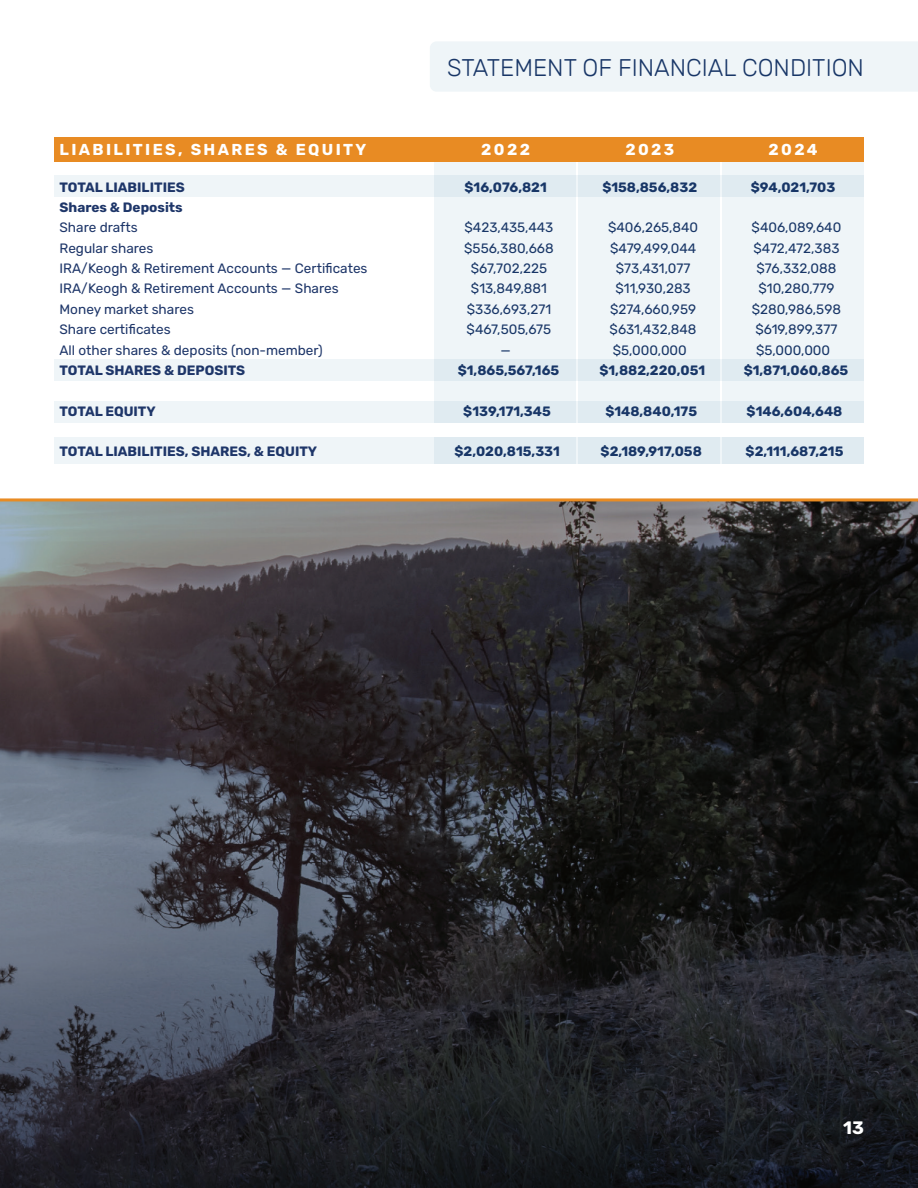
<style>
.page{position:relative;width:918px;height:1188px;background:#fff}
.page>*{position:absolute;margin:0;border:0;box-sizing:border-box;transform-origin:0 0}
.t1{font:300 24px "Rubik";color:#183667}
.t2{font:700 18px "Rubik";color:#fff}
.t3{font:700 15.9px "Rubik";letter-spacing:.15em;color:#fff}
.t4{font:13.5px/20.4px "Rubik";color:#183667;text-align:center}
.t5{font:13.5px/20.4px "Rubik";color:#1e3669}
.t6{font:700 13.5px "Rubik";color:#183667}
.t7{font:700 13.5px/20.4px "Rubik";color:#1e3669}
</style>
<div class="page">
<div style="left:430px;top:42px;width:488px;height:50px;background:#eff5f8"></div>
<img style="left:0;top:501px;width:918px;height:687px">
<hr style="left:0;top:498px;width:918px;height:3px;background:#e88b23">
<div style="left:434px;top:138px;width:141px;height:285px;background:#eff5f8"></div>
<div style="left:578px;top:138px;width:142px;height:285px;background:#eff5f8"></div>
<div style="left:722px;top:138px;width:142px;height:285px;background:#eff5f8"></div>
<div style="left:54px;top:438px;width:810px;height:26px;background:#eff5f8"></div>
<div style="left:578px;top:437px;width:141px;height:26px;background:#e0ebf1"></div>
<div style="left:434px;top:437px;width:141px;height:26px;background:#e0ebf1"></div>
<div style="left:722px;top:437px;width:142px;height:26px;background:#e0ebf1"></div>
<div style="left:54px;top:401px;width:810px;height:21px;background:linear-gradient(to right,#f2f7fa,#dce8ef)"></div>
<div style="left:54px;top:359px;width:810px;height:22px;background:linear-gradient(to right,#f2f7fa,#dce8ef)"></div>
<div style="left:54px;top:176px;width:810px;height:21px;background:linear-gradient(to right,#f2f7fa,#dce8ef)"></div>
<div style="left:54px;top:138px;width:810px;height:24px;background:#e88b23"></div>
<p class="t3" style="left:60px;top:141px;width:308px">LIABILITIES, SHARES &amp; EQUITY</p>
<p class="t7" style="left:60px;top:177px;width:127px">TOTAL LIABILITIES<br>Shares &amp; Deposits</p>
<p class="t5" style="left:60px;top:218px;width:310px">Share drafts<br>Regular shares<br>IRA/Keogh &amp; Retirement Accounts — Certificates<br>IRA/Keogh &amp; Retirement Accounts — Shares<br>Money market shares<br>Share certificates<br>All other shares &amp; deposits (non-member)</p>
<p class="t7" style="left:60px;top:360px;width:187px">TOTAL SHARES &amp; DEPOSITS</p>
<p class="t7" style="left:60px;top:401px;width:98px">TOTAL EQUITY</p>
<p class="t7" style="left:60px;top:442px;width:259px">TOTAL LIABILITIES, SHARES, &amp; EQUITY</p>
<h1 class="t1" style="left:447px;top:55px;width:418px">STATEMENT OF FINANCIAL CONDITION</h1>
<p class="t3" style="left:481px;top:141px;width:50px">2022</p>
<p class="t6" style="left:465px;top:179px;width:84px">$16,076,821</p>
<p class="t4" style="left:464px;top:218px;width:91px">$423,435,443 $556,380,668 $67,702,225 $13,849,881 $336,693,271 $467,505,675 —</p>
<p class="t6" style="left:458px;top:363px;width:103px">$1,865,567,165</p>
<p class="t6" style="left:463px;top:403px;width:89px">$139,171,345</p>
<p class="t6" style="left:454px;top:444px;width:107px">$2,020,815,331</p>
<p class="t3" style="left:625px;top:141px;width:50px">2023</p>
<p class="t6" style="left:602px;top:179px;width:96px">$158,856,832</p>
<p class="t4" style="left:608px;top:218px;width:92px">$406,265,840 $479,499,044 $73,431,077 $11,930,283 $274,660,959 $631,432,848 $5,000,000</p>
<p class="t6" style="left:599px;top:363px;width:107px">$1,882,220,051</p>
<p class="t6" style="left:605px;top:403px;width:93px">$148,840,175</p>
<p class="t6" style="left:601px;top:444px;width:103px">$2,189,917,058</p>
<p class="t3" style="left:769px;top:141px;width:51px">2024</p>
<p class="t6" style="left:751px;top:179px;width:86px">$94,021,703</p>
<p class="t4" style="left:752px;top:218px;width:91px">$406,089,640 $472,472,383 $76,332,088 $10,280,779 $280,986,598 $619,899,377 $5,000,000</p>
<p class="t6" style="left:744px;top:363px;width:106px">$1,871,060,865</p>
<p class="t6" style="left:747px;top:403px;width:97px">$146,604,648</p>
<p class="t6" style="left:746px;top:444px;width:99px">$2,111,687,215</p>
<h2 class="t2" style="left:843px;top:1117px;width:22px">13</h2>
</div>
